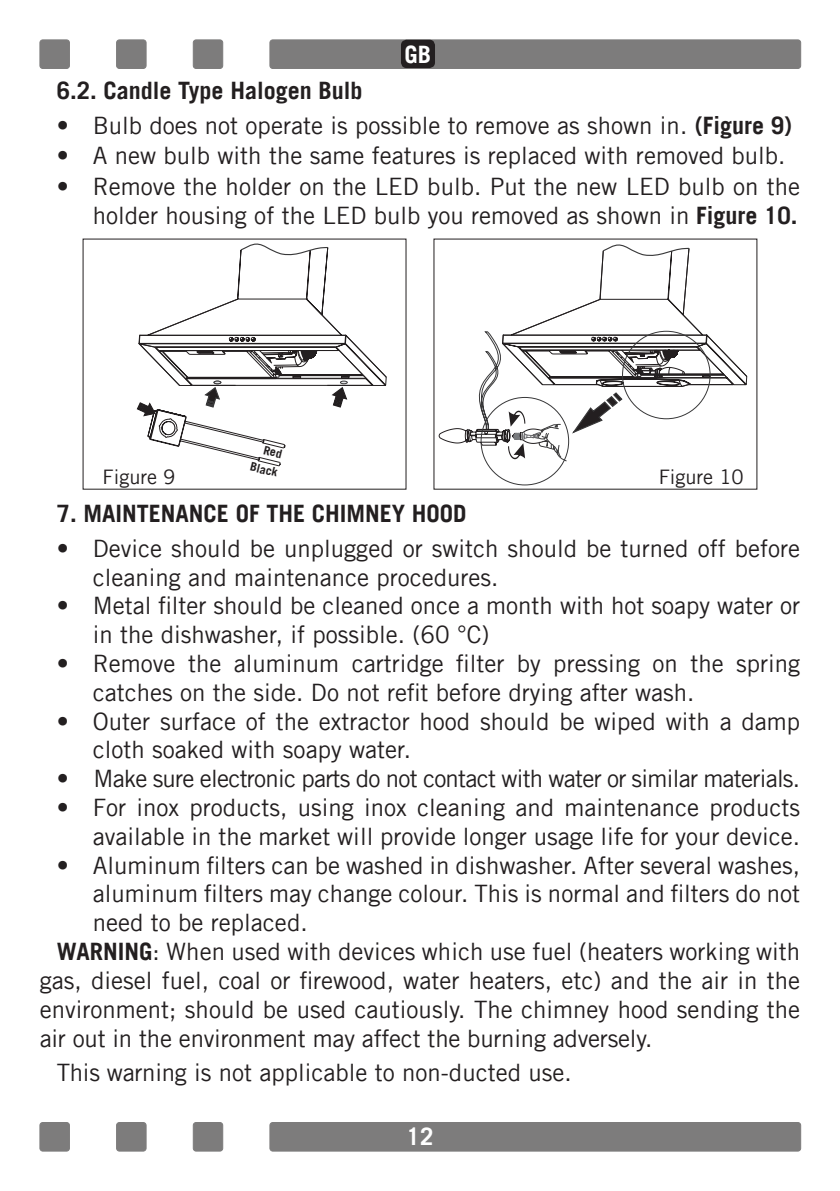
<style>
.page{position:relative;width:840px;height:1191px;background:#fff}
.page>*{position:absolute;margin:0;border:0;box-sizing:border-box;transform-origin:0 0}
.t1{font:24px/28.8px "Trade Gothic";color:#231f20}
.t2{font:24px "Trade Gothic";letter-spacing:-.03em;color:#231f20}
.t3{font:700 24px "Trade Gothic";color:#231f20}
.t4{font:700 24px "Trade Gothic";color:#fff}
.t5{font:20px "Trade Gothic";color:#231f20}
.t6{font:700 12px/19px "Trade Gothic";color:#231f20;text-align:right}
.s1{font-weight:700}
</style>
<div class="page">
<div style="left:270px;top:40px;width:530px;height:28px;background:#7d7c7c;border-radius:3px"></div>
<div style="left:269px;top:40px;width:531px;height:29px;border:1px solid #7d7c7c;border-radius:3px"></div>
<div style="left:40px;top:40px;width:29px;height:28px;background:#7d7c7c;border-radius:3px"></div>
<div style="left:40px;top:40px;width:30px;height:29px;border:1px solid #7d7c7c;border-radius:3px"></div>
<div style="left:193px;top:40px;width:29px;height:28px;background:#7d7c7c;border-radius:3px"></div>
<div style="left:193px;top:40px;width:30px;height:29px;border:1px solid #7d7c7c;border-radius:3px"></div>
<div style="left:116px;top:40px;width:30px;height:28px;background:#7d7c7c;border-radius:3px"></div>
<div style="left:116px;top:40px;width:30px;height:29px;border:1px solid #7d7c7c;border-radius:3px"></div>
<div style="left:270px;top:1122px;width:530px;height:29px;background:#7d7c7c;border-radius:3px"></div>
<div style="left:269px;top:1122px;width:531px;height:29px;border:1px solid #7d7c7c;border-radius:3px"></div>
<div style="left:40px;top:1122px;width:29px;height:29px;background:#7d7c7c;border-radius:3px"></div>
<div style="left:40px;top:1122px;width:30px;height:29px;border:1px solid #7d7c7c;border-radius:3px"></div>
<div style="left:193px;top:1122px;width:29px;height:29px;background:#7d7c7c;border-radius:3px"></div>
<div style="left:193px;top:1122px;width:30px;height:29px;border:1px solid #7d7c7c;border-radius:3px"></div>
<div style="left:116px;top:1122px;width:30px;height:29px;background:#7d7c7c;border-radius:3px"></div>
<div style="left:116px;top:1122px;width:30px;height:29px;border:1px solid #7d7c7c;border-radius:3px"></div>
<div style="left:401px;top:40px;width:34px;height:28px;background:#231f20;border-radius:6px"></div>
<svg style="left:438px;top:244px;width:309px;height:241px"></svg>
<svg style="left:136px;top:243px;width:250px;height:223px"></svg>
<p class="t4" style="left:404px;top:44px;width:28px">GB</p>
<p class="t3" style="left:57px;top:81px;width:307px">6.2. Candle Type Halogen Bulb</p>
<p class="t1" style="left:57px;top:113px;width:736px">• Bulb does not operate is possible to remove as shown in. <span class="s1">(Figure 9)</span></p>
<p class="t1" style="left:57px;top:143px;width:729px">• A new bulb with the same features is replaced with removed bulb.</p>
<p class="t1" style="left:57px;top:174px;width:744px;text-align:right">• Remove the holder on the LED bulb. Put the new LED bulb on the holder housing of the LED bulb you removed as shown in <span class="s1">Figure 10.</span></p>
<p class="t5" style="left:103px;top:469px;width:74px">Figure 9</p>
<p class="t6" style="left:257px;top:439px;width:30px;rotate:14deg">Red<br>Black</p>
<p class="t5" style="left:658px;top:469px;width:86px">Figure 10</p>
<p class="t3" style="left:57px;top:504px;width:411px">7. MAINTENANCE OF THE CHIMNEY HOOD</p>
<p class="t1" style="left:93px;top:536px;width:708px;text-indent:-36px">• Device should be unplugged or switch should be turned off before cleaning and maintenance procedures.</p>
<p class="t1" style="left:93px;top:593px;width:708px;text-indent:-36px">• Metal filter should be cleaned once a month with hot soapy water or in the dishwasher, if possible. (60 °C)</p>
<p class="t1" style="left:93px;top:651px;width:708px;text-indent:-36px">• Remove the aluminum cartridge filter by pressing on the spring catches on the side. Do not refit before drying after wash.</p>
<p class="t1" style="left:93px;top:708px;width:708px;text-indent:-36px">• Outer surface of the extractor hood should be wiped with a damp cloth soaked with soapy water.</p>
<p class="t2" style="left:57px;top:769px;width:744px">• Make sure electronic parts do not contact with water or similar materials.</p>
<p class="t1" style="left:57px;top:795px;width:744px;text-align:right">• For inox products, using inox cleaning and maintenance products available in the market will provide longer usage life for your device.</p>
<p class="t1" style="left:57px;top:852px;width:744px">• Aluminum filters can be washed in dishwasher. After several washes,</p>
<p class="t1" style="left:93px;top:879px;width:708px">aluminum filters may change colour. This is normal and filters do not</p>
<p class="t1" style="left:93px;top:910px;width:216px">need to be replaced.</p>
<p class="t1" style="left:57px;top:939px;width:744px"><span class="s1">WARNING</span>: When used with devices which use fuel (heaters working with</p>
<p class="t1" style="left:40px;top:965px;width:761px">gas, diesel fuel, coal or firewood, water heaters, etc) and the air in the</p>
<p class="t1" style="left:40px;top:996px;width:761px">environment; should be used cautiously. The chimney hood sending the</p>
<p class="t1" style="left:40px;top:1025px;width:613px">air out in the environment may affect the burning adversely.</p>
<p class="t1" style="left:57px;top:1060px;width:516px">This warning is not applicable to non-ducted use.</p>
<p class="t4" style="left:406px;top:1127px;width:28px">12</p>
</div>
